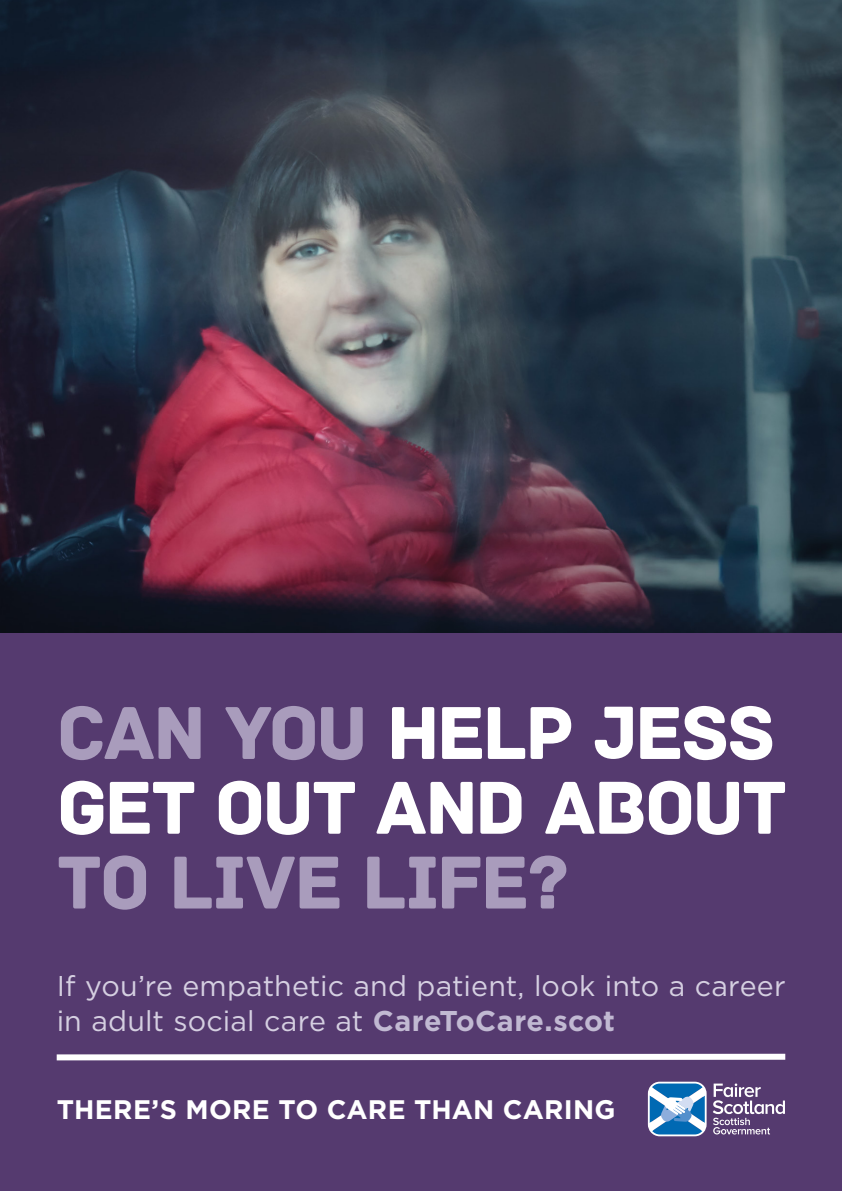
<style>
.page{position:relative;width:842px;height:1191px;background:#fff}
.page>*{position:absolute;margin:0;border:0;box-sizing:border-box;transform-origin:0 0}
.t1{font:78.8px "Archive";letter-spacing:-.04em;color:#fff}
.t2{font:78.8px "Archive";letter-spacing:-.03em;color:#a99cbc}
.t3{font:28.6px/35px "Gotham";letter-spacing:.005em;color:#d5cfe1}
.t4{font:700 26.8px "Gotham";letter-spacing:.01em;color:#fff}
.s1{color:#a99cbc}
.s2{font-weight:700;color:#c1b9d2}
</style>
<div class="page">
<img style="left:0;top:0;width:842px;height:633px">
<div style="left:0;top:633px;width:842px;height:558px;background:#553a6f"></div>
<svg style="left:648px;top:1081px;width:137px;height:55px"></svg>
<svg style="left:56px;top:1053px;width:730px;height:8px"></svg>
<p class="t1" style="left:57px;top:686px;width:720px"><span class="s1">CAN YOU</span> HELP JESS</p>
<p class="t1" style="left:57px;top:761px;width:732px">GET OUT AND ABOUT</p>
<p class="t2" style="left:57px;top:836px;width:513px">TO LIVE LIFE?</p>
<p class="t3" style="left:57px;top:968px;width:731px">If you’re empathetic and patient, look into a career in adult social care at <span class="s2">CareToCare.scot</span></p>
<p class="t4" style="left:57px;top:1091px;width:560px">THERE’S MORE TO CARE THAN CARING</p>
</div>
